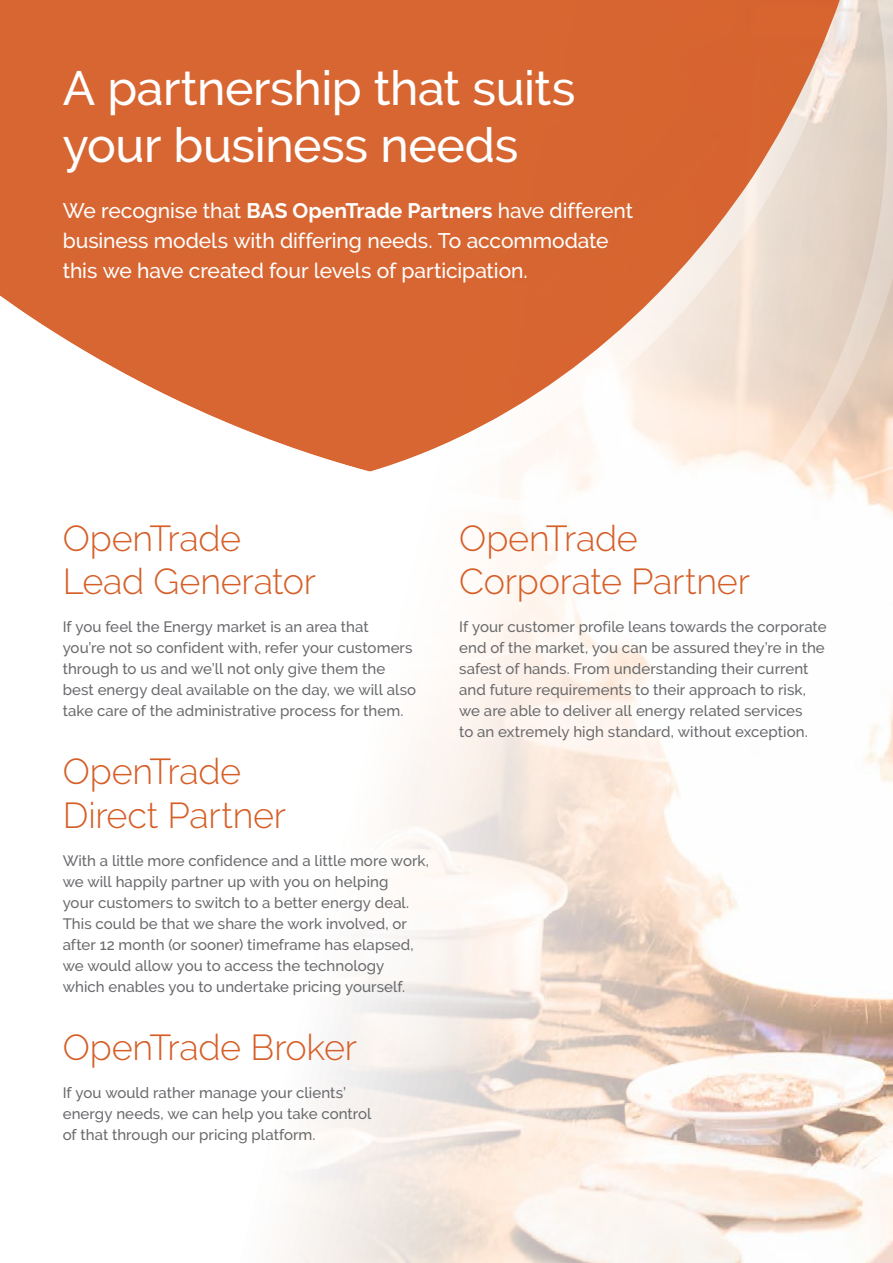
<style>
.page{position:relative;width:893px;height:1263px;background:#fff}
.page>*{position:absolute;margin:0;border:0;box-sizing:border-box;transform-origin:0 0}
.t1{font:500 48px/57.6px "Raleway";letter-spacing:-.01em;color:#fff}
.t2{font:300 36px/43.2px "Raleway";letter-spacing:-.01em;color:#d65e27}
.t3{font:500 21px/30px "Raleway";letter-spacing:-.005em;color:#fff}
.t4{font:500 15px/21px "Raleway";letter-spacing:.005em;color:#696a6d}
.s1{font-weight:700}
</style>
<div class="page">
<img style="left:287px;top:670px;width:606px;height:593px">
<svg style="left:462px;top:544px;width:190px;height:126px;fill:#fefaf6"></svg>
<svg style="left:0;top:0;width:893px;height:519px;fill:#d86632"></svg>
<h1 class="t1" style="left:63px;top:59px;width:514px">A partnership that suits your business needs</h1>
<h3 class="t3" style="left:63px;top:195px;width:572px">We recognise that <span class="s1">BAS OpenTrade Partners</span> have different business models with differing needs. To accommodate this we have created four levels of participation.</h3>
<h2 class="t2" style="left:63px;top:516px;width:255px">OpenTrade<br>Lead Generator</h2>
<p class="t4" style="left:63px;top:616px;width:355px">If you feel the Energy market is an area that<br>you’re not so confident with, refer your customers through to us and we’ll not only give them the best energy deal available on the day, we will also take care of the administrative process for them.</p>
<h2 class="t2" style="left:63px;top:750px;width:225px">OpenTrade<br>Direct Partner</h2>
<p class="t4" style="left:63px;top:850px;width:368px">With a little more confidence and a little more work, we will happily partner up with you on helping<br>your customers to switch to a better energy deal.<br>This could be that we share the work involved, or after 12 month (or sooner) timeframe has elapsed, we would allow you to access the technology which enables you to undertake pricing yourself.</p>
<h2 class="t2" style="left:63px;top:1026px;width:296px">OpenTrade Broker</h2>
<p class="t4" style="left:63px;top:1083px;width:310px">If you would rather manage your clients’ energy needs, we can help you take control of that through our pricing platform.</p>
<h2 class="t2" style="left:459px;top:516px;width:292px">OpenTrade<br>Corporate Partner</h2>
<p class="t4" style="left:459px;top:616px;width:369px">If your customer profile leans towards the corporate end of the market, you can be assured they’re in the safest of hands. From understanding their current and future requirements to their approach to risk, we are able to deliver all energy related services<br>to an extremely high standard, without exception.</p>
</div>
